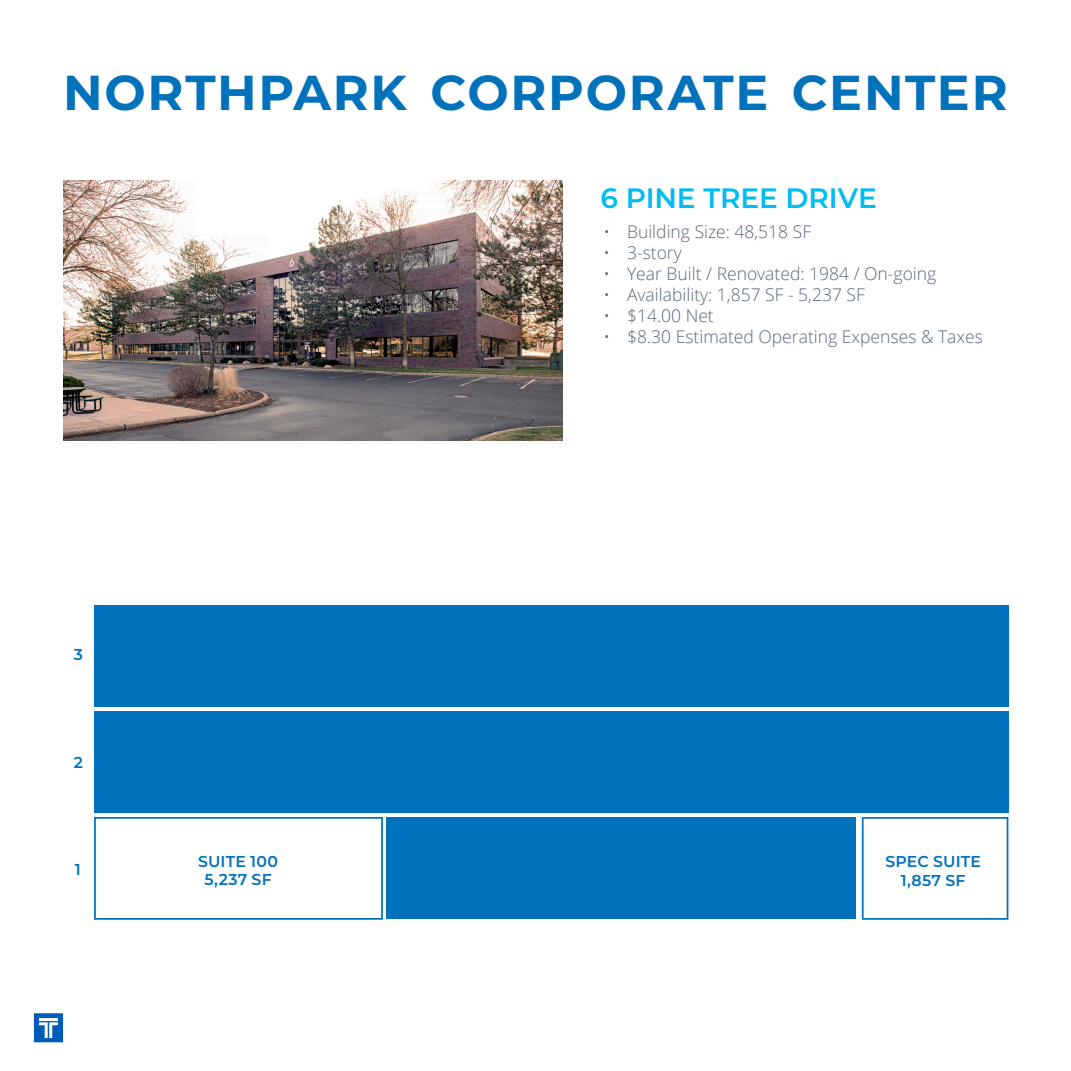
<style>
.page{position:relative;width:1071px;height:1071px;background:#fff}
.page>*{position:absolute;margin:0;border:0;box-sizing:border-box;transform-origin:0 0}
.t1{font:700 49px "Montserrat";letter-spacing:.035em;color:#0072bc}
.t2{font:600 28px "Montserrat";letter-spacing:-.005em;color:#00bcf1}
.t3{font:300 17.5px "Open Sans";color:#586876}
.t4{font:600 15.75px "Montserrat";letter-spacing:.01em;color:#0072bc}
</style>
<div class="page">
<svg style="left:34px;top:1013px;width:29px;height:29px"></svg>
<img style="left:63px;top:180px;width:500px;height:260px">
<div style="left:94px;top:817px;width:289px;height:103px;border:2px solid #0072bc"></div>
<div style="left:387px;top:818px;width:469px;height:101px;background:#0072bc"></div>
<div style="left:862px;top:817px;width:146px;height:103px;border:2px solid #0072bc"></div>
<div style="left:94px;top:711px;width:914px;height:101px;background:#0072bc"></div>
<div style="left:94px;top:605px;width:914px;height:101px;background:#0072bc"></div>
<p class="t1" style="left:63px;top:58px;width:946px">NORTHPARK CORPORATE CENTER</p>
<p class="t2" style="left:601px;top:178px;width:278px">6 PINE TREE DRIVE</p>
<p class="t4" style="left:74px;top:643px;width:11px">3</p>
<p class="t4" style="left:74px;top:751px;width:11px">2</p>
<p class="t4" style="left:75px;top:858px;width:8px">1</p>
<p class="t4" style="left:198px;top:850px;width:82px">SUITE 100</p>
<p class="t4" style="left:204px;top:869px;width:69px">5,237 SF</p>
<p class="t3" style="left:603px;top:219px;width:209px">• Building Size: 48,518 SF</p>
<p class="t3" style="left:603px;top:240px;width:80px">• 3-story</p>
<p class="t3" style="left:603px;top:261px;width:334px">• Year Built / Renovated: 1984 / On-going</p>
<p class="t3" style="left:603px;top:282px;width:263px">• Availability: 1,857 SF - 5,237 SF</p>
<p class="t3" style="left:603px;top:303px;width:112px">• $14.00 Net</p>
<p class="t3" style="left:603px;top:324px;width:381px">• $8.30 Estimated Operating Expenses &amp; Taxes</p>
<p class="t4" style="left:885px;top:851px;width:97px">SPEC SUITE</p>
<p class="t4" style="left:901px;top:870px;width:66px">1,857 SF</p>
</div>
